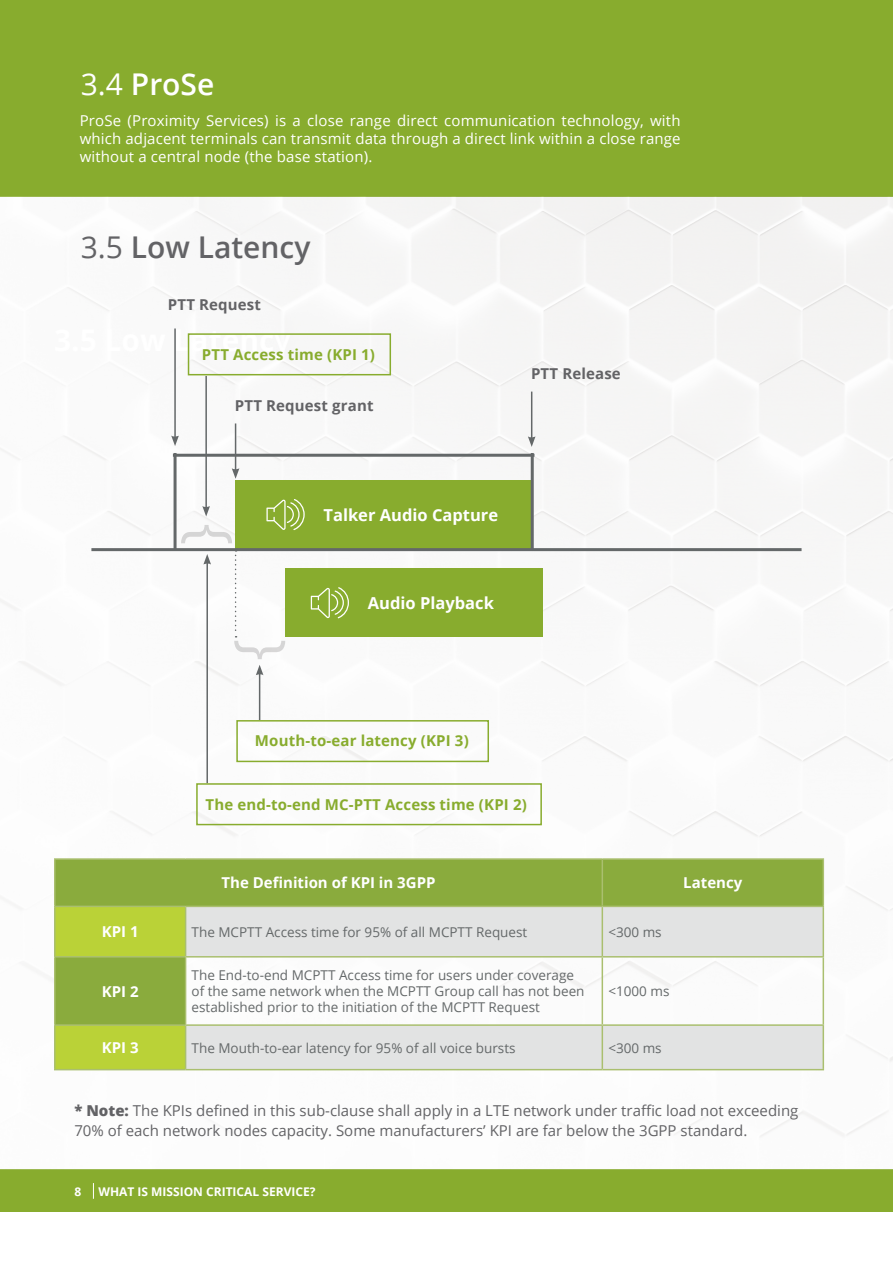
<style>
.page{position:relative;width:893px;height:1263px;background:#fff}
.page>*{position:absolute;margin:0;border:0;box-sizing:border-box;transform-origin:0 0}
.t1{font:600 30px "Open Sans";color:#636366}
.t2{font:600 30px "Open Sans";color:#fff}
.t3{font:700 16.5px "Open Sans";color:#fff}
.t4{font:15px/18px "Open Sans";letter-spacing:.01em;color:#fff;text-align:justify}
.t5{font:15px/19.5px "Open Sans";color:#636366}
.t6{font:700 15px "Open Sans";letter-spacing:.01em;color:#88ac2e}
.t7{font:700 15px "Open Sans";color:#fff}
.t8{font:700 15px "Open Sans";letter-spacing:.01em;color:#636366}
.t9{font:13.5px/16.2px "Open Sans";color:#646869}
.t10{font:700 12px "Open Sans";color:#fff}
.s1{font-weight:400}
.s2{font-weight:800}
</style>
<div class="page">
<div style="left:1px;top:0;width:892px;height:197px;background:#88ac2e"></div>
<div style="left:0;top:1170px;width:893px;height:42px;background:#88ac2e"></div>
<svg style="left:93px;top:1183px;width:1px;height:16px"></svg>
<img style="left:0;top:197px;width:893px;height:973px">
<div style="left:56px;top:860px;width:767px;height:46px;background:#8aab3d"></div>
<svg style="left:56px;top:907px;width:129px;height:162px;background:#a5c139"></svg>
<svg style="left:186px;top:907px;width:637px;height:162px;fill:#e2e3e3"></svg>
<hr style="left:54px;top:858px;width:132px;height:2px;background:#aabf6f">
<hr style="left:54px;top:860px;width:2px;height:46px;background:#aabf6f">
<hr style="left:186px;top:858px;width:416px;height:2px;background:#aabf6f">
<hr style="left:602px;top:858px;width:222px;height:2px;background:#aabf6f">
<hr style="left:602px;top:860px;width:1px;height:46px;background:#aabf6f">
<hr style="left:823px;top:860px;width:1px;height:46px;background:#aabf6f">
<hr style="left:186px;top:906px;width:416px;height:1px;background:#aabf6f">
<hr style="left:602px;top:906px;width:222px;height:1px;background:#aabf6f">
<hr style="left:602px;top:907px;width:1px;height:49px;background:#aabf6f">
<hr style="left:823px;top:907px;width:1px;height:49px;background:#aabf6f">
<hr style="left:54px;top:906px;width:132px;height:1px;background:#aabf6f">
<hr style="left:54px;top:907px;width:2px;height:49px;background:#aabf6f">
<hr style="left:185px;top:907px;width:1px;height:49px;background:#aabf6f">
<hr style="left:54px;top:956px;width:132px;height:1px;background:#aabf6f">
<hr style="left:54px;top:957px;width:2px;height:67px;background:#aabf6f">
<hr style="left:186px;top:1069px;width:416px;height:1px;background:#aabf6f">
<hr style="left:602px;top:1026px;width:1px;height:43px;background:#aabf6f">
<hr style="left:823px;top:1026px;width:1px;height:43px;background:#aabf6f">
<hr style="left:602px;top:1069px;width:222px;height:1px;background:#aabf6f">
<hr style="left:54px;top:1024px;width:132px;height:2px;background:#aabf6f">
<hr style="left:54px;top:1026px;width:2px;height:43px;background:#aabf6f">
<hr style="left:185px;top:1026px;width:1px;height:43px;background:#aabf6f">
<hr style="left:54px;top:1069px;width:132px;height:1px;background:#aabf6f">
<hr style="left:186px;top:956px;width:416px;height:1px;background:#aabf6f">
<hr style="left:185px;top:957px;width:1px;height:67px;background:#aabf6f">
<hr style="left:186px;top:1024px;width:416px;height:2px;background:#aabf6f">
<hr style="left:602px;top:956px;width:222px;height:1px;background:#aabf6f">
<hr style="left:602px;top:957px;width:1px;height:67px;background:#aabf6f">
<hr style="left:823px;top:957px;width:1px;height:67px;background:#aabf6f">
<hr style="left:602px;top:1024px;width:222px;height:2px;background:#aabf6f">
<div style="left:235px;top:480px;width:296px;height:69px;background:#88ac2e"></div>
<svg style="left:266px;top:499px;width:39px;height:31px"></svg>
<div style="left:285px;top:568px;width:257px;height:69px;background:#88ac2e"></div>
<svg style="left:311px;top:587px;width:38px;height:31px"></svg>
<hr style="left:91px;top:548px;width:710px;height:3px;background:#646869">
<hr style="left:173px;top:454px;width:361px;height:3px;background:#646869">
<hr style="left:174px;top:453px;width:3px;height:98px;background:#646869">
<hr style="left:174px;top:328px;width:2px;height:110px;background:#646869">
<svg style="left:171px;top:436px;width:8px;height:10px"></svg>
<hr style="left:205px;top:376px;width:2px;height:132px;background:#646869">
<svg style="left:202px;top:506px;width:8px;height:10px"></svg>
<hr style="left:206px;top:562px;width:2px;height:221px;background:#646869">
<svg style="left:203px;top:554px;width:8px;height:10px"></svg>
<hr style="left:235px;top:423px;width:1px;height:48px;background:#646869">
<svg style="left:232px;top:468px;width:7px;height:11px"></svg>
<hr style="left:259px;top:673px;width:1px;height:47px;background:#646869">
<svg style="left:256px;top:665px;width:7px;height:10px"></svg>
<hr style="left:531px;top:392px;width:1px;height:47px;background:#646869">
<svg style="left:528px;top:436px;width:7px;height:11px"></svg>
<hr style="left:531px;top:453px;width:3px;height:98px;background:#646869">
<svg style="left:234px;top:551px;width:51px;height:108px"></svg>
<svg style="left:181px;top:525px;width:51px;height:18px"></svg>
<div style="left:236px;top:720px;width:253px;height:42px;border:2px solid #88ac2e"></div>
<div style="left:196px;top:783px;width:346px;height:42px;border:2px solid #88ac2e"></div>
<div style="left:188px;top:333px;width:203px;height:42px;border:2px solid #88ac2e"></div>
<p class="t2" style="left:81px;top:64px;width:135px"><span class="s1">3.4</span> ProSe</p>
<p class="t4" style="left:80px;top:111px;width:602px">ProSe (Proximity Services) is a close range direct communication technology, with which adjacent terminals can transmit data through a direct link within a close range without a central node (the base station).</p>
<p class="t1" style="left:81px;top:226px;width:231px"><span class="s1">3.5</span> Low Latency</p>
<p class="t8" style="left:168px;top:294px;width:95px">PTT Request</p>
<p class="t6" style="left:202px;top:344px;width:174px">PTT Access time (KPI 1)</p>
<p class="t8" style="left:235px;top:395px;width:140px">PTT Request grant</p>
<p class="t8" style="left:531px;top:363px;width:91px">PTT Release</p>
<p class="t3" style="left:324px;top:503px;width:176px">Talker Audio Capture</p>
<p class="t3" style="left:368px;top:591px;width:128px">Audio Playback</p>
<p class="t6" style="left:255px;top:730px;width:215px">Mouth-to-ear latency (KPI 3)</p>
<p class="t6" style="left:206px;top:793px;width:323px">The end-to-end MC-PTT Access time (KPI 2)</p>
<p class="t7" style="left:221px;top:872px;width:216px">The Definition of KPI in 3GPP</p>
<p class="t7" style="left:683px;top:872px;width:61px">Latency</p>
<p class="t7" style="left:102px;top:921px;width:38px">KPI 1</p>
<p class="t9" style="left:192px;top:923px;width:337px">The MCPTT Access time for 95% of all MCPTT Request</p>
<p class="t9" style="left:608px;top:923px;width:55px">&lt;300 ms</p>
<p class="t7" style="left:102px;top:981px;width:38px">KPI 2</p>
<p class="t9" style="left:192px;top:966px;width:394px">The End-to-end MCPTT Access time for users under coverage of the same network when the MCPTT Group call has not been established prior to the initiation of the MCPTT Request</p>
<p class="t9" style="left:608px;top:983px;width:63px">&lt;1000 ms</p>
<p class="t7" style="left:102px;top:1037px;width:38px">KPI 3</p>
<p class="t9" style="left:192px;top:1039px;width:325px">The Mouth-to-ear latency for 95% of all voice bursts</p>
<p class="t9" style="left:608px;top:1039px;width:55px">&lt;300 ms</p>
<p class="t5" style="left:74px;top:1100px;width:725px"><span class="s2">* Note:</span> The KPIs defined in this sub-clause shall apply in a LTE network under traffic load not exceeding<br>70% of each network nodes capacity. Some manufacturers’ KPI are far below the 3GPP standard.</p>
<p class="t10" style="left:74px;top:1183px;width:8px">8</p>
<p class="t10" style="left:98px;top:1183px;width:219px">WHAT IS MISSION CRITICAL SERVICE?</p>
</div>
